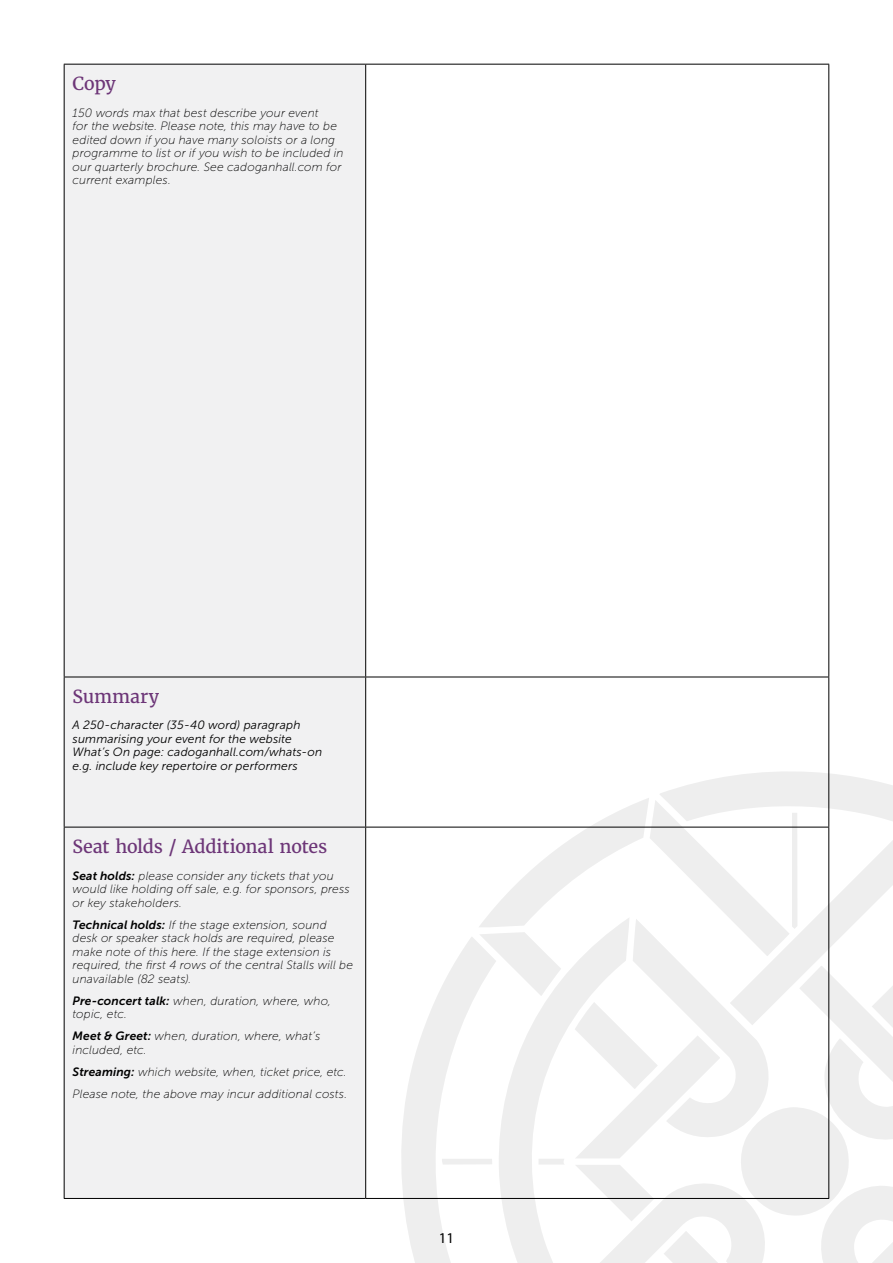
<style>
.page{position:relative;width:893px;height:1263px;background:#fff}
.page>*{position:absolute;margin:0;border:0;box-sizing:border-box;transform-origin:0 0}
.t1{font:18px "Merriweather";letter-spacing:-.015em;color:#6d3678}
.t2{font:15px "Myriad Pro";color:#000}
.t3{font:italic 12px/13.5px "Museo Sans 100";letter-spacing:.01em;color:#000}
.t4{font:italic 12px/13.5px "Museo Sans 300";letter-spacing:.01em;color:#000}
.s1{font-family:"Museo Sans 700"}
</style>
<div class="page">
<svg style="left:401px;top:771px;width:492px;height:492px"></svg>
<div style="left:65px;top:65px;width:300px;height:1133px;background:#f1f1f2"></div>
<hr style="left:366px;top:677px;width:463px;height:1px;background:#000">
<hr style="left:828px;top:827px;width:1px;height:371px;background:#000">
<hr style="left:366px;top:1198px;width:463px;height:1px;background:#000">
<hr style="left:366px;top:827px;width:463px;height:1px;background:#000">
<hr style="left:64px;top:677px;width:1px;height:150px;background:#000">
<hr style="left:64px;top:64px;width:302px;height:1px;background:#000">
<hr style="left:64px;top:65px;width:1px;height:612px;background:#000">
<hr style="left:64px;top:677px;width:302px;height:1px;background:#000">
<hr style="left:366px;top:64px;width:463px;height:1px;background:#000">
<hr style="left:365px;top:65px;width:1px;height:612px;background:#000">
<hr style="left:828px;top:65px;width:1px;height:612px;background:#000">
<hr style="left:365px;top:677px;width:1px;height:150px;background:#000">
<hr style="left:828px;top:677px;width:1px;height:150px;background:#000">
<hr style="left:64px;top:827px;width:302px;height:1px;background:#000">
<hr style="left:64px;top:827px;width:1px;height:371px;background:#000">
<hr style="left:365px;top:827px;width:1px;height:371px;background:#000">
<hr style="left:64px;top:1198px;width:302px;height:1px;background:#000">
<h1 class="t1" style="left:73px;top:73px;width:45px">Copy</h1>
<p class="t3" style="left:73px;top:106px;width:272px">150 words max that best describe your event<br>for the website. Please note, this may have to be edited down if you have many soloists or a long programme to list or if you wish to be included in our quarterly brochure. See cadoganhall.com for current examples.</p>
<h1 class="t1" style="left:73px;top:685px;width:88px">Summary</h1>
<p class="t4" style="left:73px;top:719px;width:251px">A 250-character (35-40 word) paragraph summarising your event for the website What’s On page: cadoganhall.com/whats-on e.g. include key repertoire or performers</p>
<h1 class="t1" style="left:73px;top:836px;width:256px">Seat holds / Additional notes</h1>
<p class="t3" style="left:73px;top:869px;width:279px"><span class="s1">Seat holds:</span> please consider any tickets that you would like holding off sale, e.g. for sponsors, press or key stakeholders.</p>
<p class="t3" style="left:73px;top:918px;width:282px"><span class="s1">Technical holds:</span> If the stage extension, sound desk or speaker stack holds are required, please make note of this here. If the stage extension is required, the first 4 rows of the central Stalls will be unavailable (82 seats).</p>
<p class="t3" style="left:73px;top:994px;width:260px"><span class="s1">Pre-concert talk:</span> when, duration, where, who, topic, etc.</p>
<p class="t3" style="left:73px;top:1029px;width:249px"><span class="s1">Meet &amp; Greet:</span> when, duration, where, what’s included, etc.</p>
<p class="t3" style="left:73px;top:1060px;width:276px;line-height:22px"><span class="s1">Streaming:</span> which website, when, ticket price, etc.<br>Please note, the above may incur additional costs.</p>
<p class="t2" style="left:439px;top:1229px;width:17px">11</p>
</div>
